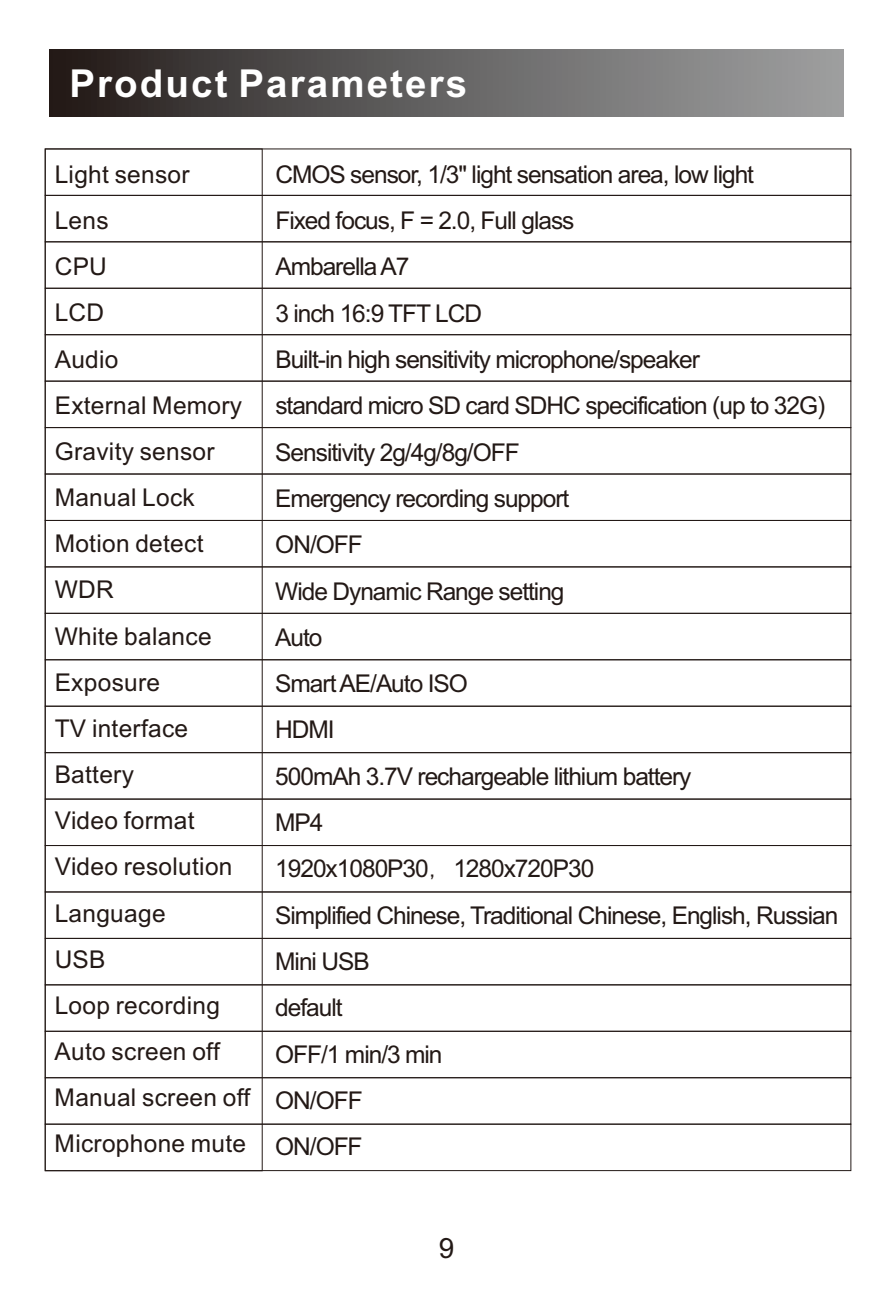
<style>
.page{position:relative;width:893px;height:1290px;background:#fff}
.page>*{position:absolute;margin:0;border:0;box-sizing:border-box;transform-origin:0 0}
.t1{font:700 38.5px "Arial";letter-spacing:.055em;color:#fff}
.t2{font:28px "Arial";color:#231916}
.t3{font:24.5px/46.2px "Arial";letter-spacing:-.04em;color:#231916}
.t4{font:24.5px/46.2px "Arial";letter-spacing:.01em;color:#231916}
.s1{font-family:"MS Gothic"}
</style>
<div class="page">
<div style="left:50px;top:50px;width:793px;height:67px;background:linear-gradient(to right,#251e1d,#a1a3a4)"></div>
<div style="left:45px;top:195px;width:806px;height:47px;border:1px solid #231916"></div>
<div style="left:45px;top:241px;width:806px;height:48px;border:1px solid #231916"></div>
<div style="left:45px;top:288px;width:806px;height:47px;border:1px solid #231916"></div>
<div style="left:45px;top:334px;width:806px;height:47px;border:1px solid #231916"></div>
<div style="left:45px;top:381px;width:806px;height:47px;border:1px solid #231916"></div>
<div style="left:45px;top:427px;width:806px;height:47px;border:1px solid #231916"></div>
<div style="left:45px;top:474px;width:806px;height:47px;border:1px solid #231916"></div>
<div style="left:45px;top:520px;width:806px;height:47px;border:1px solid #231916"></div>
<div style="left:45px;top:566px;width:806px;height:48px;border:1px solid #231916"></div>
<div style="left:45px;top:613px;width:806px;height:47px;border:1px solid #231916"></div>
<div style="left:45px;top:659px;width:806px;height:47px;border:1px solid #231916"></div>
<div style="left:45px;top:706px;width:806px;height:47px;border:1px solid #231916"></div>
<div style="left:45px;top:752px;width:806px;height:47px;border:1px solid #231916"></div>
<div style="left:45px;top:799px;width:806px;height:47px;border:1px solid #231916"></div>
<div style="left:45px;top:845px;width:806px;height:47px;border:1px solid #231916"></div>
<div style="left:45px;top:891px;width:806px;height:48px;border:1px solid #231916"></div>
<div style="left:45px;top:938px;width:806px;height:47px;border:1px solid #231916"></div>
<div style="left:45px;top:984px;width:806px;height:47px;border:1px solid #231916"></div>
<div style="left:45px;top:1031px;width:806px;height:47px;border:1px solid #231916"></div>
<div style="left:45px;top:1077px;width:806px;height:47px;border:1px solid #231916"></div>
<div style="left:45px;top:1124px;width:806px;height:47px;border:1px solid #231916"></div>
<h1 class="t1" style="left:69px;top:69px;width:399px">Product Parameters</h1>
<p class="t4" style="left:55px;top:153px;width:197px">Light sensor<br>Lens<br>CPU<br>LCD<br>Audio<br>External Memory<br>Gravity sensor<br>Manual Lock<br>Motion detect<br>WDR<br>White balance<br>Exposure<br>TV interface<br>Battery<br>Video format<br>Video resolution<br>Language<br>USB<br>Loop recording<br>Auto screen off<br>Manual screen off<br>Microphone mute</p>
<p class="t3" style="left:275px;top:153px;width:565px">CMOS sensor, 1/3" light sensation area, low light<br>Fixed focus, F = 2.0, Full glass<br>Ambarella A7<br>3 inch 16:9 TFT LCD<br>Built-in high sensitivity microphone/speaker<br>standard micro SD card SDHC specification (up to 32G)<br>Sensitivity 2g/4g/8g/OFF<br>Emergency recording support<br>ON/OFF<br>Wide Dynamic Range setting<br>Auto<br>Smart AE/Auto ISO<br>HDMI<br>500mAh 3.7V rechargeable lithium battery<br>MP4<br>1920x1080P30<span class="s1">，</span>1280x720P30<br>Simplified Chinese, Traditional Chinese, English, Russian<br>Mini USB<br>default<br>OFF/1 min/3 min<br>ON/OFF<br>ON/OFF</p>
<p class="t2" style="left:439px;top:1238px;width:17px">9</p>
</div>
